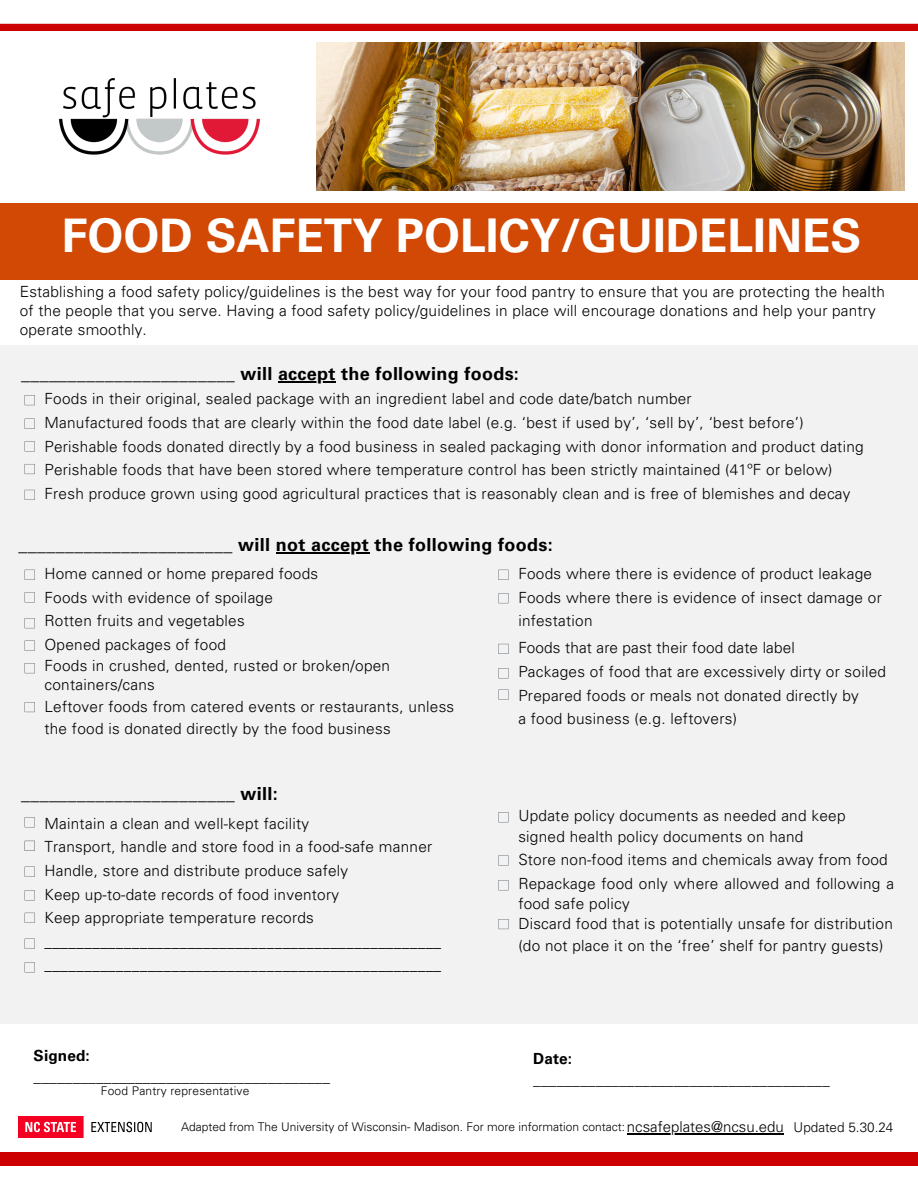
<style>
.page{position:relative;width:918px;height:1188px;background:#fff}
.page>*{position:absolute;margin:0;border:0;box-sizing:border-box;transform-origin:0 0}
.t1{font:700 46.2px "Univers LT Std";color:#fff}
.t2{font:700 18px "Univers LT Std";letter-spacing:.015em;color:#000}
.t3{font:300 15.3px/23.7px "Univers LT Std";letter-spacing:.02em;color:#000}
.t4{font:700 15.3px/21.3px "Univers LT Std";letter-spacing:.01em;color:#000}
.t5{font:300 15px "Univers LT Std";color:#000}
.t6{font:300 13.5px "Univers LT Std";color:#000}
.t7{font:300 12px "Univers LT Std";color:#000}
</style>
<div class="page">
<div style="left:0;top:345px;width:918px;height:679px;background:#f2f2f2"></div>
<svg style="left:25px;top:663px;width:10px;height:10px"></svg>
<svg style="left:0;top:23px;width:918px;height:8px;background:#d01818"></svg>
<img style="left:316px;top:42px;width:589px;height:149px">
<img style="left:58px;top:78px;width:203px;height:77px">
<div style="left:0;top:204px;width:918px;height:76px;background:#d14905"></div>
<img style="left:18px;top:1117px;width:134px;height:20px">
<div style="left:0;top:1152px;width:918px;height:13px;background:#c00"></div>
<svg style="left:498px;top:690px;width:11px;height:10px"></svg>
<hr style="left:278px;top:381px;width:58px;height:1px;background:#000">
<hr style="left:276px;top:552px;width:93px;height:2px;background:#000">
<hr style="left:627px;top:1133px;width:157px;height:1px;background:#000">
<svg style="left:25px;top:490px;width:10px;height:10px"></svg>
<svg style="left:25px;top:395px;width:10px;height:10px"></svg>
<svg style="left:25px;top:464px;width:10px;height:10px"></svg>
<svg style="left:25px;top:441px;width:10px;height:10px"></svg>
<svg style="left:25px;top:419px;width:10px;height:10px"></svg>
<svg style="left:498px;top:668px;width:11px;height:10px"></svg>
<svg style="left:25px;top:702px;width:10px;height:10px"></svg>
<svg style="left:25px;top:592px;width:10px;height:10px"></svg>
<svg style="left:25px;top:570px;width:10px;height:10px"></svg>
<svg style="left:25px;top:641px;width:10px;height:10px"></svg>
<svg style="left:25px;top:618px;width:10px;height:10px"></svg>
<svg style="left:25px;top:913px;width:10px;height:10px"></svg>
<svg style="left:25px;top:890px;width:10px;height:10px"></svg>
<svg style="left:25px;top:867px;width:10px;height:10px"></svg>
<svg style="left:498px;top:644px;width:11px;height:10px"></svg>
<svg style="left:498px;top:593px;width:11px;height:10px"></svg>
<svg style="left:498px;top:570px;width:11px;height:10px"></svg>
<svg style="left:498px;top:919px;width:11px;height:10px"></svg>
<svg style="left:25px;top:841px;width:10px;height:10px"></svg>
<svg style="left:25px;top:817px;width:10px;height:10px"></svg>
<svg style="left:498px;top:812px;width:11px;height:10px"></svg>
<svg style="left:498px;top:855px;width:11px;height:11px"></svg>
<svg style="left:498px;top:880px;width:11px;height:10px"></svg>
<svg style="left:25px;top:962px;width:10px;height:10px"></svg>
<svg style="left:25px;top:939px;width:10px;height:10px"></svg>
<p class="t1" style="left:62px;top:218px;width:801px">FOOD SAFETY POLICY/GUIDELINES</p>
<p class="t3" style="left:20px;top:284px;width:867px;line-height:19.2px">Establishing a food safety policy/guidelines is the best way for your food pantry to ensure that you are protecting the health of the people that you serve. Having a food safety policy/guidelines in place will encourage donations and help your pantry operate smoothly.</p>
<p class="t2" style="left:21px;top:367px;width:499px">_______________________ will accept the following foods:</p>
<p class="t3" style="left:44px;top:389px;width:821px">Foods in their original, sealed package with an ingredient label and code date/batch number<br>Manufactured foods that are clearly within the food date label (e.g. ‘best if used by’, ‘sell by’, ‘best before’)<br>Perishable foods donated directly by a food business in sealed packaging with donor information and product dating Perishable foods that have been stored where temperature control has been strictly maintained (41ºF or below)<br>Fresh produce grown using good agricultural practices that is reasonably clean and is free of blemishes and decay</p>
<p class="t2" style="left:18px;top:538px;width:536px">_______________________ will not accept the following foods:</p>
<p class="t3" style="left:44px;top:564px;width:275px">Home canned or home prepared foods<br>Foods with evidence of spoilage<br>Rotten fruits and vegetables<br>Opened packages of food</p>
<p class="t3" style="left:44px;top:658px;width:347px;line-height:19.2px">Foods in crushed, dented, rusted or broken/open containers/cans</p>
<p class="t3" style="left:44px;top:697px;width:411px;line-height:22.5px">Leftover foods from catered events or restaurants, unless the food is donated directly by the food business</p>
<p class="t2" style="left:21px;top:787px;width:258px">_______________________ will:</p>
<h5 class="t3" style="left:44px;top:813px;width:389px">Maintain a clean and well-kept facility<br>Transport, handle and store food in a food-safe manner Handle, store and distribute produce safely<br>Keep up-to-date records of food inventory</h5>
<h3 class="t3" style="left:44px;top:908px;width:398px">Keep appropriate temperature records __________________________________________________</h3>
<p class="t3" style="left:44px;top:955px;width:398px">__________________________________________________</p>
<p class="t3" style="left:518px;top:564px;width:365px">Foods where there is evidence of product leakage<br>Foods where there is evidence of insect damage or infestation</p>
<p class="t3" style="left:518px;top:638px;width:369px">Foods that are past their food date label<br>Packages of food that are excessively dirty or soiled Prepared foods or meals not donated directly by<br>a food business (e.g. leftovers)</p>
<h3 class="t3" style="left:518px;top:808px;width:329px;line-height:20.2px">Update policy documents as needed and keep signed health policy documents on hand</h3>
<h3 class="t3" style="left:518px;top:850px;width:377px">Store non-food items and chemicals away from food<br>Repackage food only where allowed and following a</h3>
<h3 class="t3" style="left:518px;top:895px;width:376px;line-height:20.9px">food safe policy<br>Discard food that is potentially unsafe for distribution (do not place it on the ‘free’ shelf for pantry guests)</h3>
<p class="t4" style="left:34px;top:1047px;width:298px">Signed: ______________________________________</p>
<p class="t4" style="left:533px;top:1050px;width:298px">Date: ______________________________________</p>
<p class="t7" style="left:101px;top:1086px;width:150px">Food Pantry representative</p>
<p class="t7" style="left:181px;top:1122px;width:446px">Adapted from The University of Wisconsin- Madison. For more information contact:</p>
<p class="t5" style="left:627px;top:1121px;width:158px">ncsafeplates@ncsu.edu</p>
<p class="t6" style="left:794px;top:1122px;width:101px">Updated 5.30.24</p>
</div>
